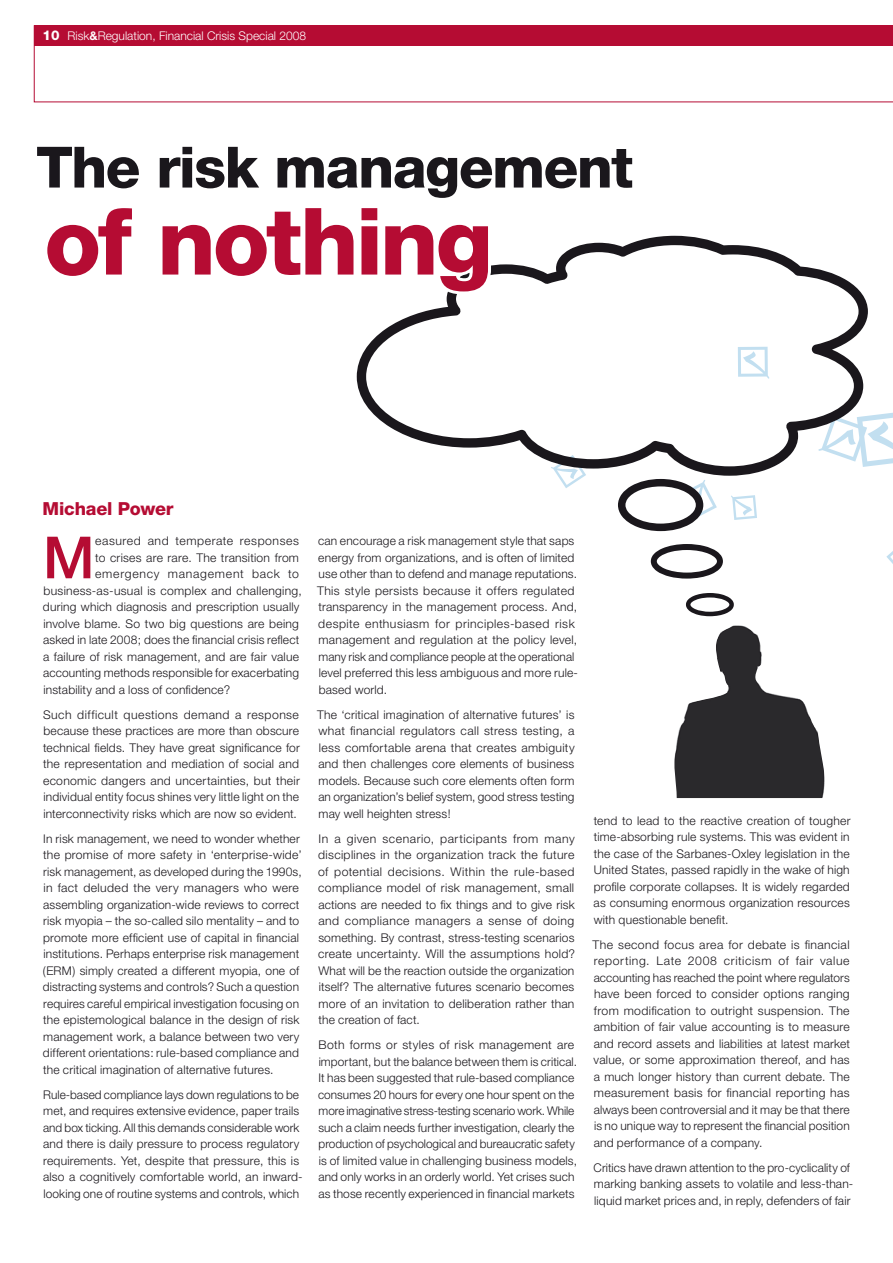
<style>
.page{position:relative;width:893px;height:1263px;background:#fff}
.page>*{position:absolute;margin:0;border:0;box-sizing:border-box;transform-origin:0 0}
.t1{font:800 93px "Helvetica Neue";letter-spacing:-.035em;color:#b50c33}
.t2{font:500 58.2px "Helvetica Neue";color:#b50c33}
.t3{font:800 57px "Helvetica Neue";letter-spacing:-.025em;color:#1a171c}
.t4{font:800 18px "Helvetica Neue";letter-spacing:-.01em;color:#b50c33}
.t5{font:300 12px/16.5px "Helvetica Neue";letter-spacing:.015em;color:#1a171c;text-align:justify}
.t6{font:300 12px "Helvetica Neue";color:#fff}
.t7{font:300 12px "Helvetica Neue";letter-spacing:.045em;color:#1a171c}
.t8{font:300 12px "Helvetica Neue";letter-spacing:.06em;color:#1a171c}
.s1{font-weight:800;font-size:13.5px}
.s2{font-weight:700}
</style>
<div class="page">
<svg style="left:34px;top:25px;width:859px;height:77px"></svg>
<div style="left:34px;top:26px;width:859px;height:20px;background:#b50c33"></div>
<svg style="left:558px;top:476px;width:26px;height:12px"></svg>
<svg style="left:731px;top:495px;width:26px;height:25px"></svg>
<svg style="left:886px;top:551px;width:7px;height:13px"></svg>
<svg style="left:868px;top:412px;width:25px;height:55px"></svg>
<svg style="left:618px;top:479px;width:99px;height:52px"></svg>
<svg style="left:651px;top:544px;width:72px;height:35px"></svg>
<svg style="left:686px;top:593px;width:48px;height:23px"></svg>
<svg style="left:357px;top:236px;width:511px;height:240px"></svg>
<img style="left:674px;top:625px;width:151px;height:173px">
<svg style="left:357px;top:236px;width:137px;height:61px"></svg>
<p class="t6" style="left:43px;top:29px;width:265px"><span class="s1">10</span> Risk<span class="s2">&amp;</span>Regulation, Financial Crisis Special 2008</p>
<h3 class="t3" style="left:36px;top:133px;width:599px">The risk management</h3>
<h1 class="t1" style="left:44px;top:186px;width:450px">of nothing</h1>
<h3 class="t4" style="left:43px;top:497px;width:132px">Michael Power</h3>
<h2 class="t2" style="left:43px;top:523px;width:53px">M</h2>
<p class="t7" style="left:95px;top:534px;width:205px">easured and temperate responses</p>
<p class="t5" style="left:95px;top:549px;width:205px">to crises are rare. The transition from</p>
<p class="t8" style="left:95px;top:567px;width:205px">emergency management back to</p>
<p class="t5" style="left:43px;top:582px;width:260px">business-as-usual is complex and challenging,</p>
<p class="t5" style="left:43px;top:598px;width:258px">during which diagnosis and prescription usually</p>
<p class="t5" style="left:43px;top:615px;width:257px">involve blame. So two big questions are being</p>
<p class="t5" style="left:43px;top:631px;width:258px">asked in late 2008; does the financial crisis reflect</p>
<p class="t5" style="left:43px;top:648px;width:257px">a failure of risk management, and are fair value</p>
<p class="t5" style="left:43px;top:664px;width:258px">accounting methods responsible for exacerbating</p>
<p class="t5" style="left:43px;top:681px;width:188px">instability and a loss of confidence?</p>
<p class="t5" style="left:43px;top:706px;width:258px">Such difficult questions demand a response because these practices are more than obscure technical fields. They have great significance for the representation and mediation of social and economic dangers and uncertainties, but their individual entity focus shines very little light on the interconnectivity risks which are now so evident.</p>
<p class="t5" style="left:43px;top:830px;width:260px;text-align:left">In risk management, we need to wonder whether the promise of more safety in ‘enterprise-wide’ risk management, as developed during the 1990s, in fact deluded the very managers who were assembling organization-wide reviews to correct risk myopia – the so-called silo mentality – and to promote more efficient use of capital in financial institutions. Perhaps enterprise risk management (ERM) simply created a different myopia, one of distracting systems and controls? Such a question requires careful empirical investigation focusing on the epistemological balance in the design of risk management work, a balance between two very different orientations: rule-based compliance and the critical imagination of alternative futures.</p>
<p class="t5" style="left:43px;top:1086px;width:261px;text-align:left">Rule-based compliance lays down regulations to be met, and requires extensive evidence, paper trails and box ticking. All this demands considerable work and there is daily pressure to process regulatory requirements. Yet, despite that pressure, this is also a cognitively comfortable world, an inward&shy;looking one of routine systems and controls, which</p>
<p class="t5" style="left:317px;top:532px;width:262px;text-align:left">can encourage a risk management style that saps energy from organizations, and is often of limited use other than to defend and manage reputations.<br>This style persists because it offers regulated transparency in the management process. And, despite enthusiasm for principles-based risk management and regulation at the policy level, many risk and compliance people at the operational level preferred this less ambiguous and more rule&shy;based world.</p>
<p class="t5" style="left:317px;top:706px;width:259px">The ‘critical imagination of alternative futures’ is what financial regulators call stress testing, a less comfortable arena that creates ambiguity and then challenges core elements of business models. Because such core elements often form an organization’s belief system, good stress testing may well heighten stress!</p>
<p class="t5" style="left:318px;top:830px;width:259px">In a given scenario, participants from many disciplines in the organization track the future of potential decisions. Within the rule-based compliance model of risk management, small actions are needed to fix things and to give risk and compliance managers a sense of doing something. By contrast, stress-testing scenarios create uncertainty. Will the assumptions hold?<br>What will be the reaction outside the organization itself? The alternative futures scenario becomes more of an invitation to deliberation rather than the creation of fact.</p>
<p class="t5" style="left:318px;top:1036px;width:260px;text-align:left">Both forms or styles of risk management are important, but the balance between them is critical.<br>It has been suggested that rule-based compliance consumes 20 hours for every one hour spent on the more imaginative stress-testing scenario work. While such a claim needs further investigation, clearly the production of psychological and bureaucratic safety is of limited value in challenging business models, and only works in an orderly world. Yet crises such as those recently experienced in financial markets</p>
<p class="t5" style="left:594px;top:812px;width:258px">tend to lead to the reactive creation of tougher time-absorbing rule systems. This was evident in the case of the Sarbanes-Oxley legislation in the United States, passed rapidly in the wake of high profile corporate collapses. It is widely regarded as consuming enormous organization resources with questionable benefit.</p>
<p class="t5" style="left:592px;top:936px;width:259px">The second focus area for debate is financial reporting. Late 2008 criticism of fair value accounting has reached the point where regulators have been forced to consider options ranging from modification to outright suspension. The ambition of fair value accounting is to measure and record assets and liabilities at latest market value, or some approximation thereof, and has a much longer history than current debate. The measurement basis for financial reporting has always been controversial and it may be that there is no unique way to represent the financial position and performance of a company.</p>
<p class="t5" style="left:594px;top:1159px;width:261px;text-align:left">Critics have drawn attention to the pro-cyclicality of marking banking assets to volatile and less-than&shy;liquid market prices and, in reply, defenders of fair</p>
</div>
